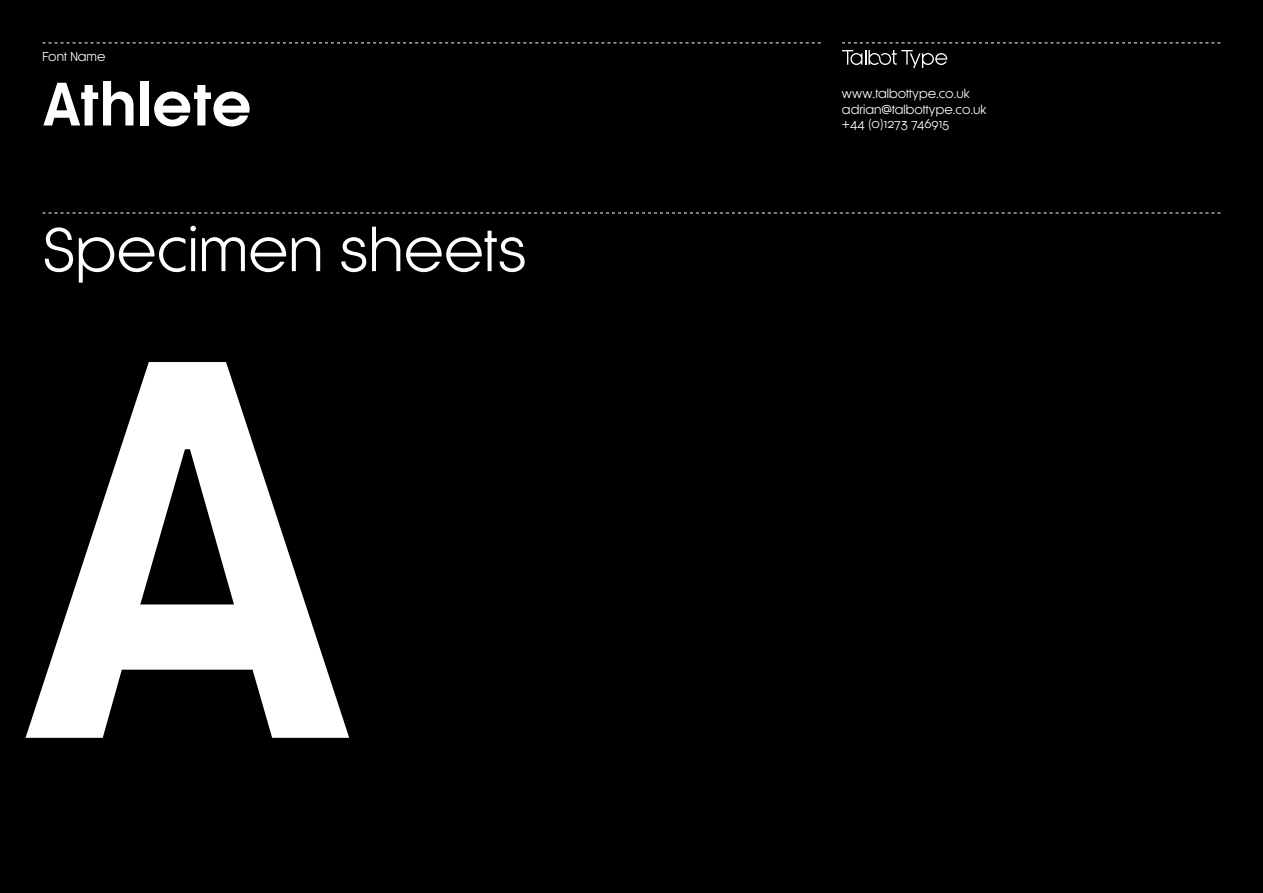
<style>
.page{position:relative;width:1263px;height:893px;background:#000}
.page>*{position:absolute;margin:0;border:0;box-sizing:border-box;transform-origin:0 0}
.t1{font:700 501px "Athlete";color:#fff}
.t2{font:57px "Athlete";color:#fff}
.t3{font:700 57px "Athlete";color:#fff}
.t4{font:12px/16.2px "Athlete";color:#fff}
</style>
<div class="page">
<svg style="left:43px;top:213px;width:1177px;height:1px"></svg>
<svg style="left:43px;top:43px;width:778px;height:1px"></svg>
<svg style="left:842px;top:43px;width:378px;height:1px"></svg>
<svg style="left:842px;top:50px;width:105px;height:18px"></svg>
<p class="t4" style="left:43px;top:48px;width:65px">Font Name</p>
<h2 class="t3" style="left:43px;top:70px;width:211px">Athlete</h2>
<h2 class="t2" style="left:43px;top:216px;width:486px">Specimen sheets</h2>
<h1 class="t1" style="left:18px;top:250px;width:340px">A</h1>
<p class="t4" style="left:842px;top:85px;width:146px">www.talbottype.co.uk adrian@talbottype.co.uk</p>
<p class="t4" style="left:842px;top:116px;width:109px">+44 (0)1273 746915</p>
</div>
